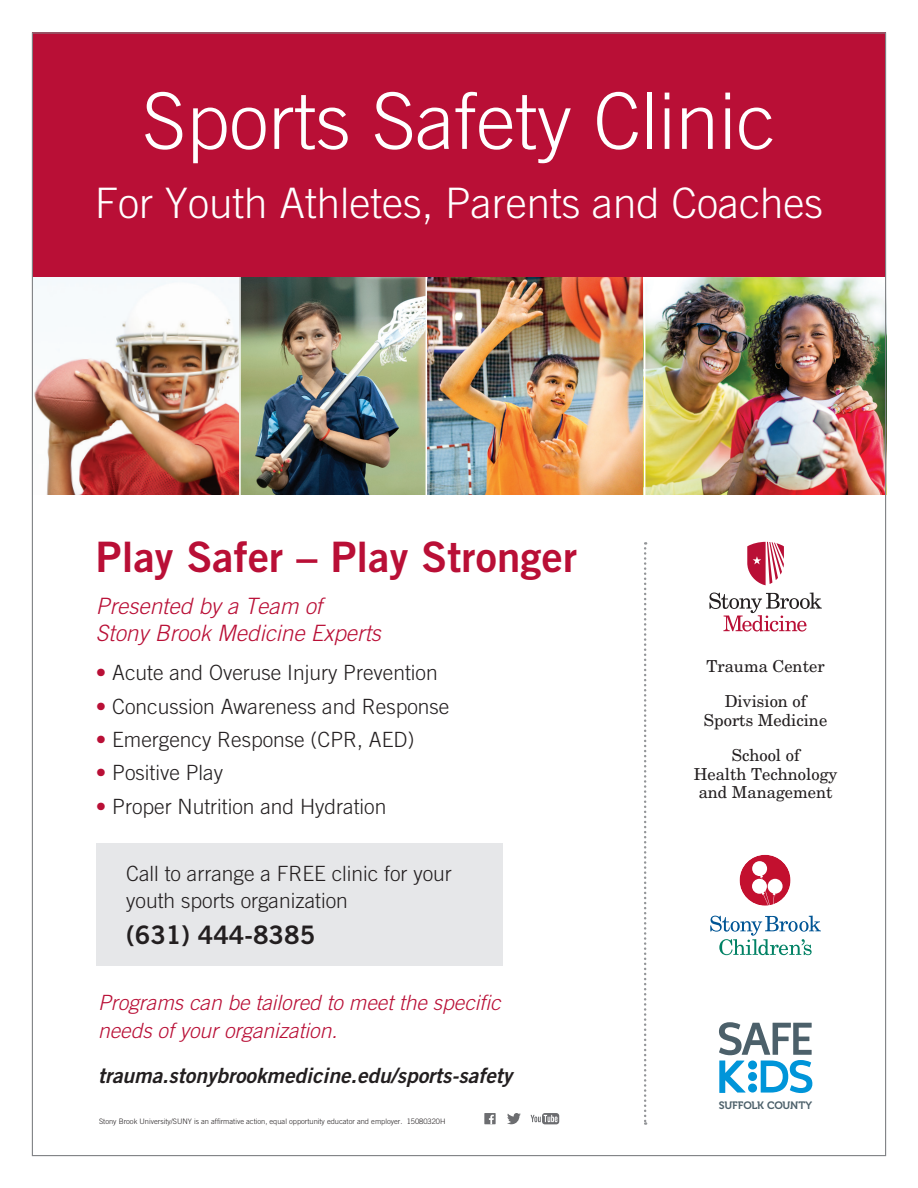
<style>
.page{position:relative;width:918px;height:1188px;background:#fff}
.page>*{position:absolute;margin:0;border:0;box-sizing:border-box;transform-origin:0 0}
.t1{font:300 78px "Trade Gothic LT Std";color:#fff}
.t2{font:300 42px "Trade Gothic LT Std";color:#fff}
.t3{font:42px "Trade Gothic LT Std Bd 2";letter-spacing:.005em;color:#b90f36}
.t4{font:25.5px "Trade Gothic LT Std Bd 2";color:#231f20}
.t5{font:italic 300 22.5px/26.8px "Trade Gothic LT Std";color:#b90f36}
.t6{font:300 21px/27px "Trade Gothic LT Std";color:#231f20}
.t7{font:italic 300 21px/28.5px "Trade Gothic LT Std";color:#b90f36}
.t8{font:21px "Trade Gothic LT Std Bd 2 Obl";color:#231f20}
.t9{font:16.5px/18.8px "New Century Schlbk LT Std";color:#231f20;text-align:center}
.t10{font:10.65px "Museo 700";letter-spacing:-.02em;color:#4c606a}
.t11{font:300 7.5px "Trade Gothic LT Std";color:#231f20}
.s1{color:#b90f36}
</style>
<div class="page">
<svg style="left:644px;top:542px;width:2px;height:583px"></svg>
<img style="left:34px;top:277px;width:610px;height:218px">
<img style="left:241px;top:277px;width:185px;height:218px">
<img style="left:645px;top:277px;width:239px;height:218px">
<svg style="left:719px;top:1022px;width:93px;height:71px"></svg>
<svg style="left:709px;top:593px;width:113px;height:39px"></svg>
<svg style="left:747px;top:542px;width:37px;height:43px"></svg>
<div style="left:740px;top:855px;width:51px;height:51px;background:#c3102f;border-radius:50%"></div>
<svg style="left:752px;top:861px;width:31px;height:45px"></svg>
<svg style="left:710px;top:916px;width:111px;height:39px"></svg>
<div style="left:96px;top:844px;width:406px;height:122px;background:#e6e7e9"></div>
<hr style="left:239px;top:277px;width:2px;height:223px;background:#fff">
<hr style="left:426px;top:277px;width:1px;height:223px;background:#fff">
<div style="left:32px;top:32px;width:854px;height:245px;background:#b90f36"></div>
<svg style="left:542px;top:1113px;width:17px;height:11px"></svg>
<svg style="left:531px;top:1115px;width:27px;height:7px"></svg>
<svg style="left:507px;top:1113px;width:14px;height:11px"></svg>
<div style="left:484px;top:1113px;width:12px;height:11px;background:#6c6d70"></div>
<svg style="left:489px;top:1115px;width:5px;height:9px"></svg>
<p class="t1" style="left:143px;top:75px;width:634px">Sports Safety Clinic</p>
<p class="t2" style="left:95px;top:178px;width:730px">For Youth Athletes, Parents and Coaches</p>
<p class="t3" style="left:96px;top:531px;width:483px">Play Safer – Play Stronger</p>
<p class="t5" style="left:96px;top:593px;width:287px">Presented by a Team of<br>Stony Brook Medicine Experts</p>
<p class="t6" style="left:96px;top:659px;width:343px"><span class="s1">•</span> Acute and Overuse Injury Prevention</p>
<p class="t6" style="left:96px;top:692px;width:355px"><span class="s1">•</span> Concussion Awareness and Response</p>
<p class="t6" style="left:96px;top:726px;width:320px"><span class="s1">•</span> Emergency Response (CPR, AED)</p>
<p class="t6" style="left:96px;top:759px;width:129px"><span class="s1">•</span> Positive Play</p>
<p class="t6" style="left:96px;top:793px;width:292px"><span class="s1">•</span> Proper Nutrition and Hydration</p>
<p class="t6" style="left:126px;top:860px;width:327px">Call to arrange a FREE clinic for your youth sports organization</p>
<p class="t4" style="left:126px;top:919px;width:191px">(631) 444-8385</p>
<p class="t7" style="left:98px;top:988px;width:404px">Programs can be tailored to meet the specific needs of your organization.</p>
<p class="t8" style="left:98px;top:1063px;width:416px">trauma.stonybrookmedicine.edu/sports-safety</p>
<p class="t11" style="left:99px;top:1117px;width:348px">Stony Brook University/SUNY is an affirmative action, equal opportunity educator and employer. 15080320H</p>
<p class="t9" style="left:706px;top:657px;width:120px">Trauma Center</p>
<p class="t9" style="left:704px;top:692px;width:125px">Division of<br>Sports Medicine</p>
<p class="t9" style="left:694px;top:746px;width:145px">School of<br>Health Technology and Management</p>
<p class="t10" style="left:719px;top:1099px;width:95px">SUFFOLK COUNTY</p>
</div>
